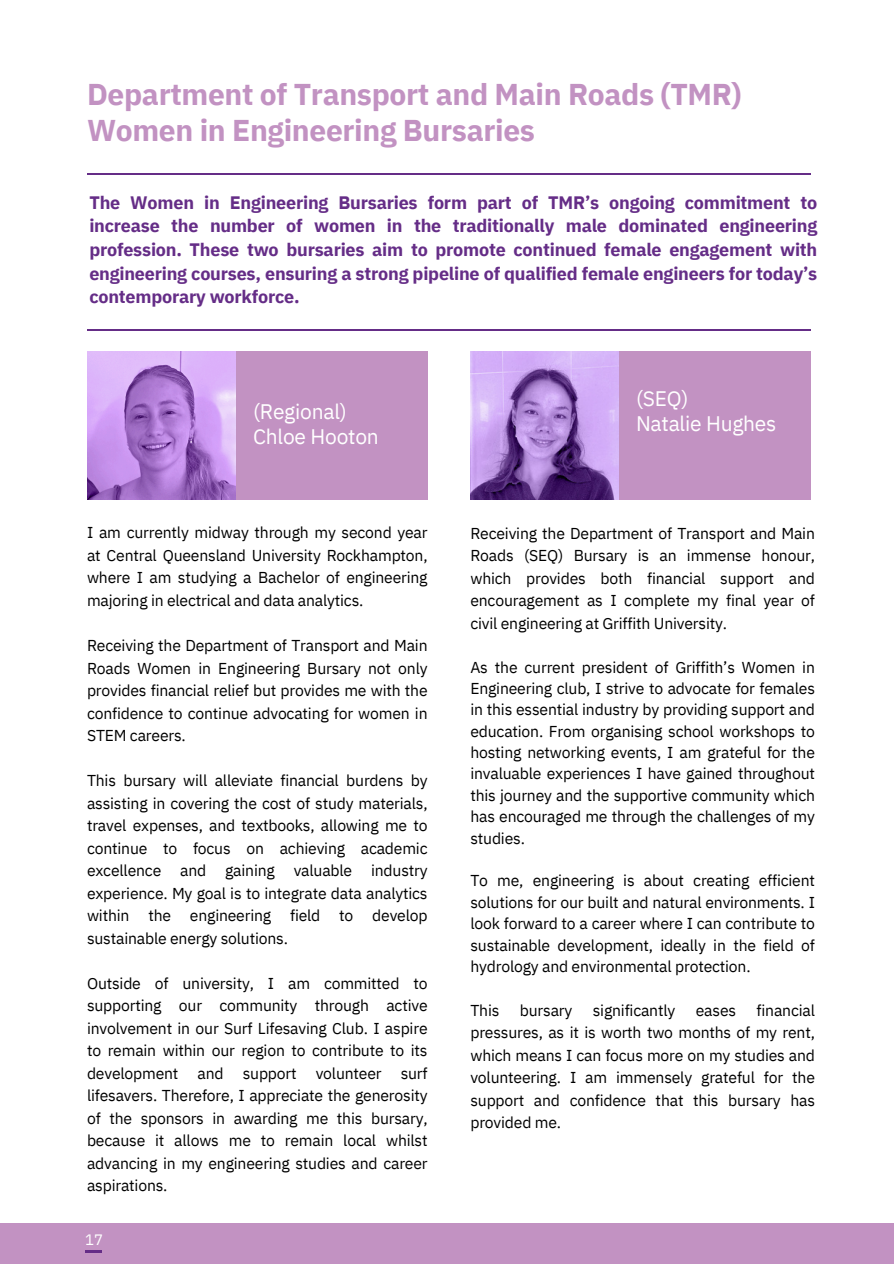
<style>
.page{position:relative;width:894px;height:1264px;background:#fff}
.page>*{position:absolute;margin:0;border:0;box-sizing:border-box;transform-origin:0 0}
.t1{font:700 30px/36px "IBM Plex Sans";letter-spacing:-.01em;color:#c292c2}
.t2{font:21px/24.8px "IBM Plex Sans";letter-spacing:-.01em;color:#fff}
.t3{font:700 18px/23.7px "IBM Plex Sans";letter-spacing:-.01em;color:#652d87;text-align:justify}
.t4{font:15.75px/22.5px "IBM Plex Sans";letter-spacing:-.01em;color:#000;text-align:justify}
.t5{font:15px "IBM Plex Sans";color:#fff}
</style>
<div class="page">
<div style="left:236px;top:351px;width:191px;height:149px;background:#c292c2"></div>
<img style="left:87px;top:351px;width:148px;height:149px">
<img style="left:470px;top:351px;width:148px;height:149px">
<hr style="left:87px;top:173px;width:723px;height:2px;background:#652d87">
<hr style="left:87px;top:329px;width:723px;height:1px;background:#652d87">
<div style="left:618px;top:351px;width:192px;height:149px;background:#c292c2"></div>
<div style="left:0;top:1223px;width:893px;height:40px;background:#c292c2"></div>
<svg style="left:85px;top:1250px;width:16px;height:2px"></svg>
<p class="t1" style="left:87px;top:76px;width:656px">Department of Transport and Main Roads (TMR)<br>Women in Engineering Bursaries</p>
<p class="t3" style="left:89px;top:190px;width:729px">The Women in Engineering Bursaries form part of TMR’s ongoing commitment to increase the number of women in the traditionally male dominated engineering profession. These two bursaries aim to promote continued female engagement with engineering courses, ensuring a strong pipeline of qualified female engineers for today’s contemporary workforce.</p>
<p class="t2" style="left:253px;top:399px;width:127px">(Regional)<br>Chloe Hooton</p>
<p class="t4" style="left:87px;top:521px;width:342px">I am currently midway through my second year at Central Queensland University Rockhampton, where I am studying a Bachelor of engineering majoring in electrical and data analytics.</p>
<p class="t4" style="left:87px;top:634px;width:342px">Receiving the Department of Transport and Main Roads Women in Engineering Bursary not only provides financial relief but provides me with the confidence to continue advocating for women in STEM careers.</p>
<p class="t4" style="left:87px;top:769px;width:342px">This bursary will alleviate financial burdens by assisting in covering the cost of study materials, travel expenses, and textbooks, allowing me to continue to focus on achieving academic excellence and gaining valuable industry experience. My goal is to integrate data analytics within the engineering field to develop sustainable energy solutions.</p>
<p class="t4" style="left:87px;top:971px;width:342px">Outside of university, I am committed to supporting our community through active involvement in our Surf Lifesaving Club. I aspire to remain within our region to contribute to its development and support volunteer surf lifesavers. Therefore, I appreciate the generosity of the sponsors in awarding me this bursary, because it allows me to remain local whilst advancing in my engineering studies and career aspirations.</p>
<p class="t5" style="left:85px;top:1226px;width:19px">18</p>
<p class="t5" style="left:85px;top:1229px;width:19px">17</p>
<h2 class="t2" style="left:635px;top:386px;width:142px">(SEQ)<br>Natalie Hughes</h2>
<p class="t4" style="left:470px;top:521px;width:346px">Receiving the Department of Transport and Main Roads (SEQ) Bursary is an immense honour, which provides both financial support and encouragement as I complete my final year of civil engineering at Griffith University.</p>
<h2 class="t4" style="left:470px;top:656px;width:346px;line-height:21.3px">As the current president of Griffith’s Women in Engineering club, I strive to advocate for females in this essential industry by providing support and education. From organising school workshops to hosting networking events, I am grateful for the invaluable experiences I have gained throughout this journey and the supportive community which has encouraged me through the challenges of my studies.</h2>
<p class="t4" style="left:470px;top:869px;width:346px;line-height:21.3px">To me, engineering is about creating efficient solutions for our built and natural environments. I look forward to a career where I can contribute to sustainable development, ideally in the field of hydrology and environmental protection.</p>
<p class="t4" style="left:470px;top:998px;width:30px">This</p>
<p class="t4" style="left:519px;top:998px;width:54px">bursary</p>
<p class="t4" style="left:592px;top:998px;width:84px">significantly</p>
<p class="t4" style="left:695px;top:998px;width:42px">eases</p>
<p class="t4" style="left:470px;top:998px;width:346px;text-indent:286px">financial pressures, as it is worth two months of my rent, which means I can focus more on my studies and volunteering. I am immensely grateful for the support and confidence that this bursary has provided me.</p>
</div>
